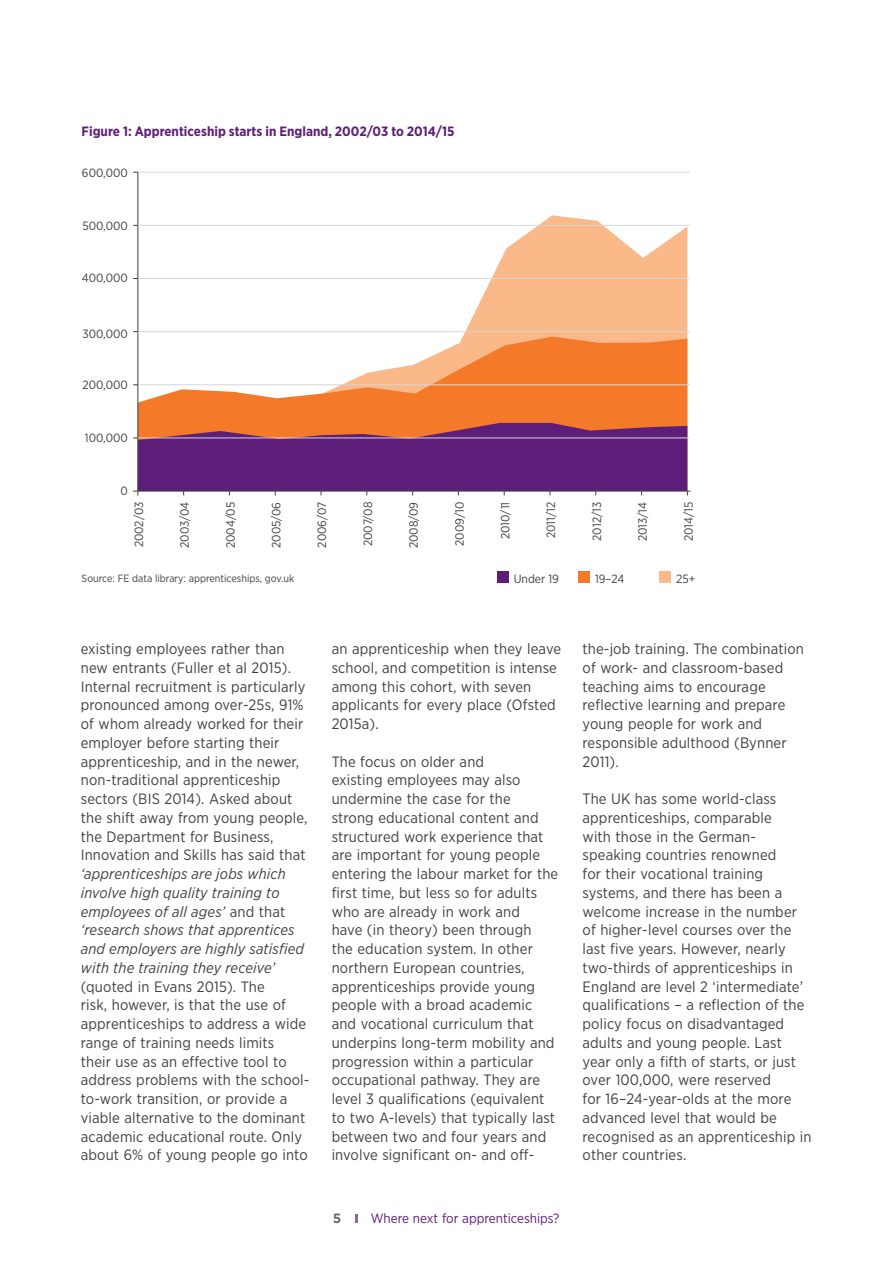
<style>
.page{position:relative;width:893px;height:1263px;background:#fff}
.page>*{position:absolute;margin:0;border:0;box-sizing:border-box;transform-origin:0 0}
.t1{font:15px/18.8px "Gotham Narrow";letter-spacing:.01em;color:#414042}
.t2{font:italic 15px/18.8px "Gotham Narrow";letter-spacing:.01em;color:#414042}
.t3{font:700 13.5px "Gotham Narrow";color:#5d1e79}
.t4{font:13.5px "Gotham Narrow";color:#5d1e79}
.t5{font:700 13.5px "Gotham";color:#6d6e71}
.t6{font:12px "Gotham Narrow";color:#414042}
.t7{font:10.5px "Gotham Narrow";color:#414042}
.s1{font-style:normal}
</style>
<div class="page">
<svg style="left:138px;top:215px;width:549px;height:122px"></svg>
<svg style="left:138px;top:337px;width:549px;height:86px;fill:#f47929"></svg>
<svg style="left:355px;top:1214px;width:2px;height:9px"></svg>
<div style="left:497px;top:572px;width:11px;height:11px;background:#5d1e79"></div>
<div style="left:578px;top:572px;width:12px;height:11px;background:#f47929"></div>
<div style="left:659px;top:572px;width:12px;height:11px;background:#fbb889"></div>
<hr style="left:133px;top:491px;width:558px;height:1px;background:#414042">
<hr style="left:137px;top:172px;width:1px;height:324px;background:#414042">
<hr style="left:137px;top:172px;width:553px;height:1px;background:#d5d7d8">
<hr style="left:138px;top:278px;width:552px;height:1px;background:#d5d7d8">
<hr style="left:138px;top:331px;width:552px;height:1px;background:#d5d7d8">
<hr style="left:138px;top:384px;width:552px;height:1px;background:#d5d7d8">
<hr style="left:138px;top:438px;width:552px;height:1px;background:#d5d7d8">
<hr style="left:138px;top:225px;width:552px;height:1px;background:#d5d7d8">
<svg style="left:133px;top:423px;width:555px;height:72px"></svg>
<p class="t3" style="left:82px;top:123px;width:374px">Figure 1: Apprenticeship starts in England, 2002/03 to 2014/15</p>
<p class="t6" style="left:82px;top:165px;width:47px">600,000</p>
<p class="t6" style="left:82px;top:218px;width:47px">500,000</p>
<p class="t6" style="left:82px;top:270px;width:48px">400,000</p>
<p class="t6" style="left:82px;top:326px;width:47px">300,000</p>
<p class="t6" style="left:82px;top:377px;width:47px">200,000</p>
<p class="t6" style="left:85px;top:431px;width:44px">100,000</p>
<p class="t6" style="left:121px;top:483px;width:9px">0</p>
<p class="t6" style="left:131px;top:547px;width:47px;rotate:-90deg">2002/03</p>
<p class="t6" style="left:177px;top:548px;width:48px;rotate:-90deg">2003/04</p>
<p class="t6" style="left:223px;top:548px;width:48px;rotate:-90deg">2004/05</p>
<p class="t6" style="left:269px;top:548px;width:48px;rotate:-90deg">2005/06</p>
<p class="t6" style="left:315px;top:548px;width:47px;rotate:-90deg">2006/07</p>
<p class="t6" style="left:360px;top:546px;width:46px;rotate:-90deg">2007/08</p>
<p class="t6" style="left:406px;top:548px;width:48px;rotate:-90deg">2008/09</p>
<p class="t6" style="left:452px;top:546px;width:46px;rotate:-90deg">2009/10</p>
<p class="t6" style="left:498px;top:539px;width:39px;rotate:-90deg">2010/11</p>
<p class="t6" style="left:544px;top:538px;width:38px;rotate:-90deg">2011/12</p>
<p class="t6" style="left:589px;top:541px;width:40px;rotate:-90deg">2012/13</p>
<p class="t6" style="left:635px;top:541px;width:41px;rotate:-90deg">2013/14</p>
<p class="t6" style="left:681px;top:541px;width:41px;rotate:-90deg">2014/15</p>
<p class="t7" style="left:82px;top:572px;width:214px">Source: FE data library: apprenticeships, gov.uk</p>
<p class="t6" style="left:514px;top:571px;width:47px">Under 19</p>
<p class="t6" style="left:595px;top:571px;width:31px">19–24</p>
<p class="t6" style="left:676px;top:571px;width:21px">25+</p>
<p class="t1" style="left:81px;top:639px;width:228px">existing employees rather than new entrants (Fuller et al 2015).<br>Internal recruitment is particularly pronounced among over-25s, 91% of whom already worked for their employer before starting their apprenticeship, and in the newer, non-traditional apprenticeship sectors (BIS 2014). Asked about the shift away from young people, the Department for Business, Innovation and Skills has said that</p>
<p class="t2" style="left:81px;top:864px;width:225px">‘apprenticeships are jobs which involve high quality training to employees of all ages’ <span class="s1">and that </span>‘research shows that apprentices and employers are highly satisfied with the training they receive’</p>
<p class="t1" style="left:81px;top:977px;width:230px">(quoted in Evans 2015). The<br>risk, however, is that the use of apprenticeships to address a wide range of training needs limits<br>their use as an effective tool to address problems with the school&shy;to-work transition, or provide a viable alternative to the dominant academic educational route. Only about 6% of young people go into</p>
<p class="t1" style="left:332px;top:639px;width:231px">an apprenticeship when they leave school, and competition is intense among this cohort, with seven applicants for every place (Ofsted<br>2015a).</p>
<p class="t1" style="left:332px;top:752px;width:228px">The focus on older and<br>existing employees may also undermine the case for the<br>strong educational content and structured work experience that are important for young people entering the labour market for the first time, but less so for adults who are already in work and<br>have (in theory) been through<br>the education system. In other northern European countries, apprenticeships provide young people with a broad academic and vocational curriculum that underpins long-term mobility and progression within a particular occupational pathway. They are level 3 qualifications (equivalent to two A-levels) that typically last between two and four years and involve significant on- and off-</p>
<p class="t5" style="left:333px;top:1209px;width:10px">5</p>
<p class="t4" style="left:371px;top:1209px;width:190px">Where next for apprenticeships?</p>
<p class="t1" style="left:583px;top:639px;width:223px">the-job training. The combination of work- and classroom-based teaching aims to encourage reflective learning and prepare young people for work and responsible adulthood (Bynner<br>2011).</p>
<p class="t1" style="left:583px;top:789px;width:231px">The UK has some world-class apprenticeships, comparable<br>with those in the German&shy;speaking countries renowned<br>for their vocational training systems, and there has been a welcome increase in the number of higher-level courses over the last five years. However, nearly two-thirds of apprenticeships in<br>England are level 2 ‘intermediate’ qualifications – a reflection of the policy focus on disadvantaged adults and young people. Last year only a fifth of starts, or just over 100,000, were reserved<br>for 16–24-year-olds at the more advanced level that would be recognised as an apprenticeship in other countries.</p>
</div>
